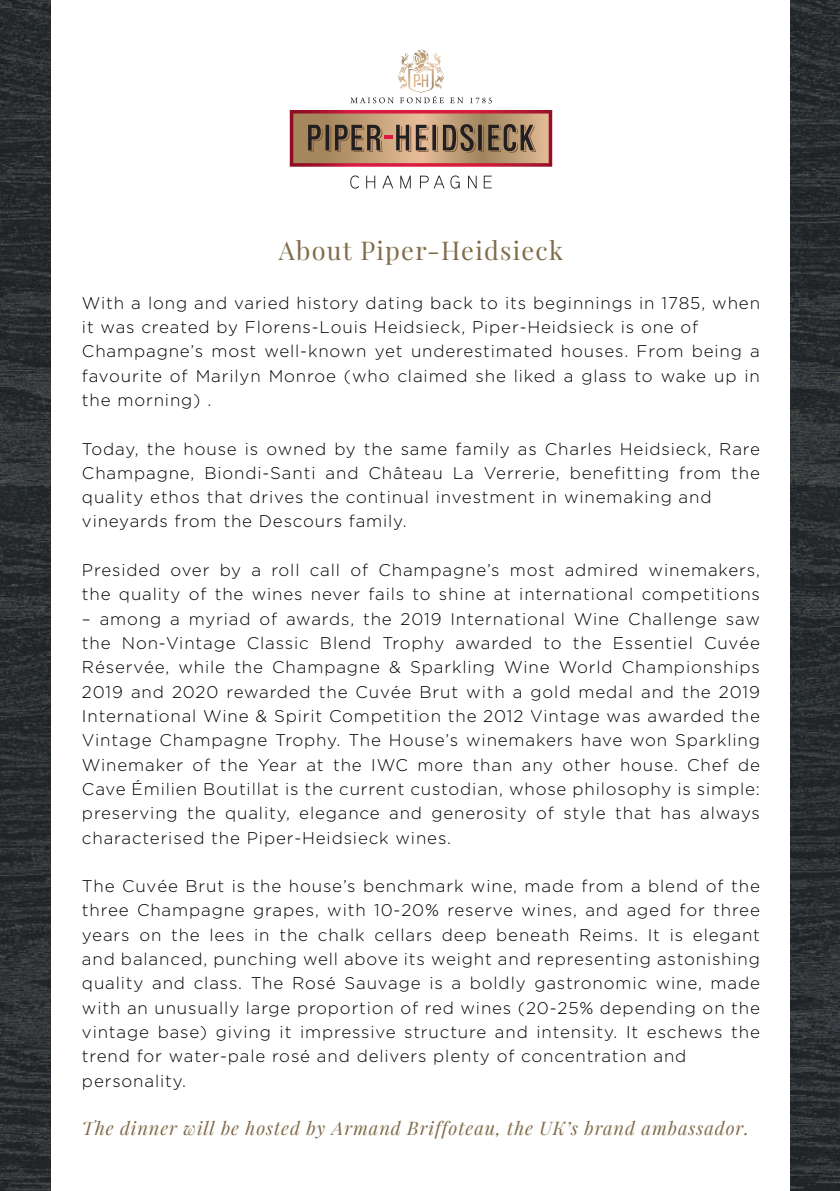
<style>
.page{position:relative;width:840px;height:1191px;background:#fff}
.page>*{position:absolute;margin:0;border:0;box-sizing:border-box;transform-origin:0 0}
.t1{font:25.4px "Playfair Display";letter-spacing:.05em;color:#816c4a}
.t2{font:italic 18.4px "Playfair Display";letter-spacing:.05em;color:#816c4a}
.t3{font:300 17px/24.4px "Gotham";letter-spacing:.05em;color:#000001}
</style>
<div class="page">
<img style="left:790px;top:0;width:49px;height:1191px">
<img style="left:0;top:0;width:51px;height:1191px">
<svg style="left:350px;top:175px;width:9px;height:14px"></svg>
<svg style="left:366px;top:176px;width:9px;height:12px"></svg>
<svg style="left:382px;top:176px;width:11px;height:12px"></svg>
<svg style="left:400px;top:176px;width:10px;height:12px"></svg>
<svg style="left:420px;top:176px;width:24px;height:12px"></svg>
<svg style="left:450px;top:175px;width:9px;height:14px"></svg>
<svg style="left:468px;top:176px;width:8px;height:12px"></svg>
<svg style="left:483px;top:176px;width:8px;height:12px"></svg>
<svg style="left:470px;top:98px;width:21px;height:5px"></svg>
<svg style="left:289px;top:110px;width:263px;height:57px"></svg>
<svg style="left:350px;top:50px;width:113px;height:53px"></svg>
<h1 class="t1" style="left:279px;top:230px;width:285px">About Piper-Heidsieck</h1>
<p class="t3" style="left:82px;top:290px;width:679px">With a long and varied history dating back to its beginnings in 1785, when it was created by Florens-Louis Heidsieck, Piper-Heidsieck is one of Champagne’s most well-known yet underestimated houses. From being a favourite of Marilyn Monroe (who claimed she liked a glass to wake up in the morning) .</p>
<p class="t3" style="left:82px;top:436px;width:679px">Today, the house is owned by the same family as Charles Heidsieck, Rare Champagne, Biondi-Santi and Château La Verrerie, benefitting from the quality ethos that drives the continual investment in winemaking and vineyards from the Descours family.</p>
<p class="t3" style="left:82px;top:557px;width:679px">Presided over by a roll call of Champagne’s most admired winemakers, the quality of the wines never fails to shine at international competitions</p>
<p class="t3" style="left:82px;top:606px;width:679px;text-align:justify">– among a myriad of awards, the 2019 International Wine Challenge saw the Non-Vintage Classic Blend Trophy awarded to the Essentiel Cuvée Réservée, while the Champagne &amp; Sparkling Wine World Championships 2019 and 2020 rewarded the Cuvée Brut with a gold medal and the 2019<br>International Wine &amp; Spirit Competition the 2012 Vintage was awarded the Vintage Champagne Trophy. The House’s winemakers have won Sparkling Winemaker of the Year at the IWC more than any other house. Chef de Cave Émilien Boutillat is the current custodian, whose philosophy is simple: preserving the quality, elegance and generosity of style that has always characterised the Piper-Heidsieck wines.</p>
<p class="t3" style="left:82px;top:873px;width:679px">The Cuvée Brut is the house’s benchmark wine, made from a blend of the three Champagne grapes, with 10-20% reserve wines, and aged for three years on the lees in the chalk cellars deep beneath Reims. It is elegant and balanced, punching well above its weight and representing astonishing quality and class. The Rosé Sauvage is a boldly gastronomic wine, made with an unusually large proportion of red wines (20-25% depending on the vintage base) giving it impressive structure and intensity. It eschews the trend for water-pale rosé and delivers plenty of concentration and personality.</p>
<p class="t2" style="left:82px;top:1114px;width:668px">The dinner will be hosted by Armand Briffoteau, the UK’s brand ambassador.</p>
</div>
